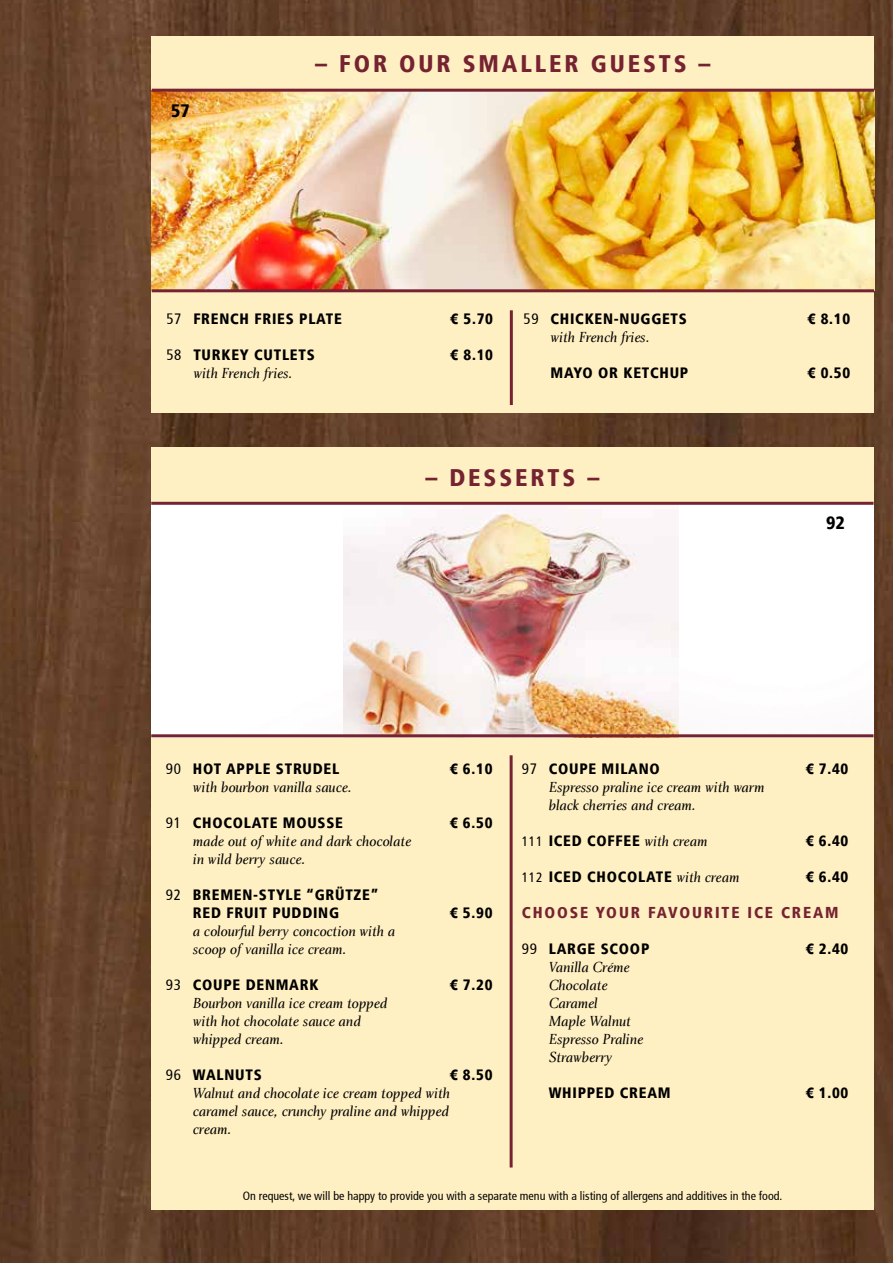
<style>
.page{position:relative;width:893px;height:1263px;background:#fff}
.page>*{position:absolute;margin:0;border:0;box-sizing:border-box;transform-origin:0 0}
.t1{font:900 condensed 24px "Frutiger";letter-spacing:.12em;color:#752331}
.t2{font:900 condensed 18px "Frutiger";color:#000}
.t3{font:900 condensed 15.75px "Frutiger";letter-spacing:.12em;color:#752331}
.t4{font:15px/18px "Charlotte Book Italic Plain";color:#000}
.t5{font:900 condensed 15px/18px "Frutiger";letter-spacing:.05em;color:#000}
.t6{font:condensed 12px "Frutiger";color:#000}
.s1{font-weight:400}
.s2{font-weight:400;font-size:13.5px}
.s3{font-family:"Charlotte Book Italic Plain";font-weight:400;font-stretch:normal}
</style>
<div class="page">
<img style="left:0;top:0;width:893px;height:1263px">
<div style="left:151px;top:448px;width:723px;height:762px;background:#fff0c3"></div>
<div style="left:151px;top:505px;width:723px;height:229px;background:#fff"></div>
<img style="left:344px;top:505px;width:335px;height:229px">
<hr style="left:151px;top:502px;width:723px;height:3px;background:#752331">
<hr style="left:151px;top:734px;width:723px;height:3px;background:#752331">
<hr style="left:510px;top:755px;width:3px;height:412px;background:#752331">
<div style="left:152px;top:36px;width:722px;height:377px;background:#fff0c3"></div>
<img style="left:152px;top:92px;width:722px;height:197px">
<hr style="left:152px;top:89px;width:722px;height:3px;background:#752331">
<hr style="left:152px;top:289px;width:722px;height:3px;background:#752331">
<hr style="left:510px;top:310px;width:3px;height:95px;background:#752331">
<p class="t2" style="left:171px;top:100px;width:20px">57</p>
<h1 class="t1" style="left:315px;top:49px;width:397px">– FOR OUR SMALLER GUESTS –</h1>
<p class="t5" style="left:166px;top:310px;width:177px"><span class="s1">57</span> FRENCH FRIES PLATE</p>
<p class="t5" style="left:450px;top:310px;width:44px">€ 5.70</p>
<p class="t5" style="left:166px;top:346px;width:150px"><span class="s1">58</span> TURKEY CUTLETS</p>
<p class="t5" style="left:450px;top:346px;width:44px">€ 8.10</p>
<p class="t4" style="left:193px;top:364px;width:101px">with French fries.</p>
<p class="t5" style="left:524px;top:310px;width:165px"><span class="s1">59</span> CHICKEN-NUGGETS</p>
<p class="t5" style="left:807px;top:310px;width:44px">€ 8.10</p>
<p class="t4" style="left:551px;top:328px;width:101px">with French fries.</p>
<p class="t5" style="left:551px;top:364px;width:139px">MAYO OR KETCHUP</p>
<p class="t5" style="left:807px;top:364px;width:44px">€ 0.50</p>
<h1 class="t1" style="left:425px;top:463px;width:175px">– DESSERTS –</h1>
<p class="t2" style="left:826px;top:512px;width:20px">92</p>
<p class="t5" style="left:166px;top:760px;width:175px"><span class="s1">90</span> HOT APPLE STRUDEL</p>
<p class="t5" style="left:450px;top:760px;width:44px">€ 6.10</p>
<p class="t4" style="left:193px;top:778px;width:160px">with bourbon vanilla sauce.</p>
<p class="t5" style="left:166px;top:814px;width:179px"><span class="s1">91</span> CHOCOLATE MOUSSE</p>
<p class="t5" style="left:450px;top:814px;width:44px">€ 6.50</p>
<p class="t4" style="left:193px;top:832px;width:220px">made out of white and dark chocolate in wild berry sauce.</p>
<p class="t5" style="left:193px;top:886px;width:187px;text-indent:-27px"><span class="s1">92</span> BREMEN-STYLE “GRÜTZE”<br>RED FRUIT PUDDING</p>
<p class="t5" style="left:450px;top:904px;width:44px">€ 5.90</p>
<p class="t4" style="left:193px;top:922px;width:204px">a colourful berry concoction with a scoop of vanilla ice cream.</p>
<p class="t5" style="left:166px;top:976px;width:154px"><span class="s1">93</span> COUPE DENMARK</p>
<p class="t5" style="left:450px;top:976px;width:44px">€ 7.20</p>
<p class="t4" style="left:193px;top:994px;width:196px">Bourbon vanilla ice cream topped with hot chocolate sauce and whipped cream.</p>
<p class="t5" style="left:166px;top:1066px;width:97px"><span class="s1">96</span> WALNUTS</p>
<p class="t5" style="left:450px;top:1066px;width:44px">€ 8.50</p>
<p class="t4" style="left:193px;top:1084px;width:259px;text-align:justify">Walnut and chocolate ice cream topped with caramel sauce, crunchy praline and whipped cream.</p>
<p class="t5" style="left:522px;top:760px;width:140px"><span class="s1">97</span> COUPE MILANO</p>
<p class="t5" style="left:806px;top:760px;width:44px">€ 7.40</p>
<p class="t4" style="left:549px;top:778px;width:217px">Espresso praline ice cream with warm black cherries and cream.</p>
<p class="t5" style="left:522px;top:832px;width:187px"><span class="s2">111</span> ICED COFFEE <span class="s3">with cream</span></p>
<p class="t5" style="left:806px;top:832px;width:44px">€ 6.40</p>
<p class="t5" style="left:522px;top:868px;width:219px"><span class="s2">112</span> ICED CHOCOLATE <span class="s3">with cream</span></p>
<p class="t5" style="left:806px;top:868px;width:44px">€ 6.40</p>
<p class="t3" style="left:522px;top:903px;width:318px">CHOOSE YOUR FAVOURITE ICE CREAM</p>
<p class="t5" style="left:522px;top:940px;width:129px"><span class="s1">99</span> LARGE SCOOP</p>
<p class="t5" style="left:806px;top:940px;width:44px">€ 2.40</p>
<p class="t4" style="left:549px;top:958px;width:96px">Vanilla Créme<br>Chocolate<br>Caramel<br>Maple Walnut<br>Espresso Praline<br>Strawberry</p>
<p class="t5" style="left:549px;top:1084px;width:123px">WHIPPED CREAM</p>
<p class="t5" style="left:806px;top:1084px;width:44px">€ 1.00</p>
<p class="t6" style="left:243px;top:1188px;width:541px">On request, we will be happy to provide you with a separate menu with a listing of allergens and additives in the food.</p>
</div>
